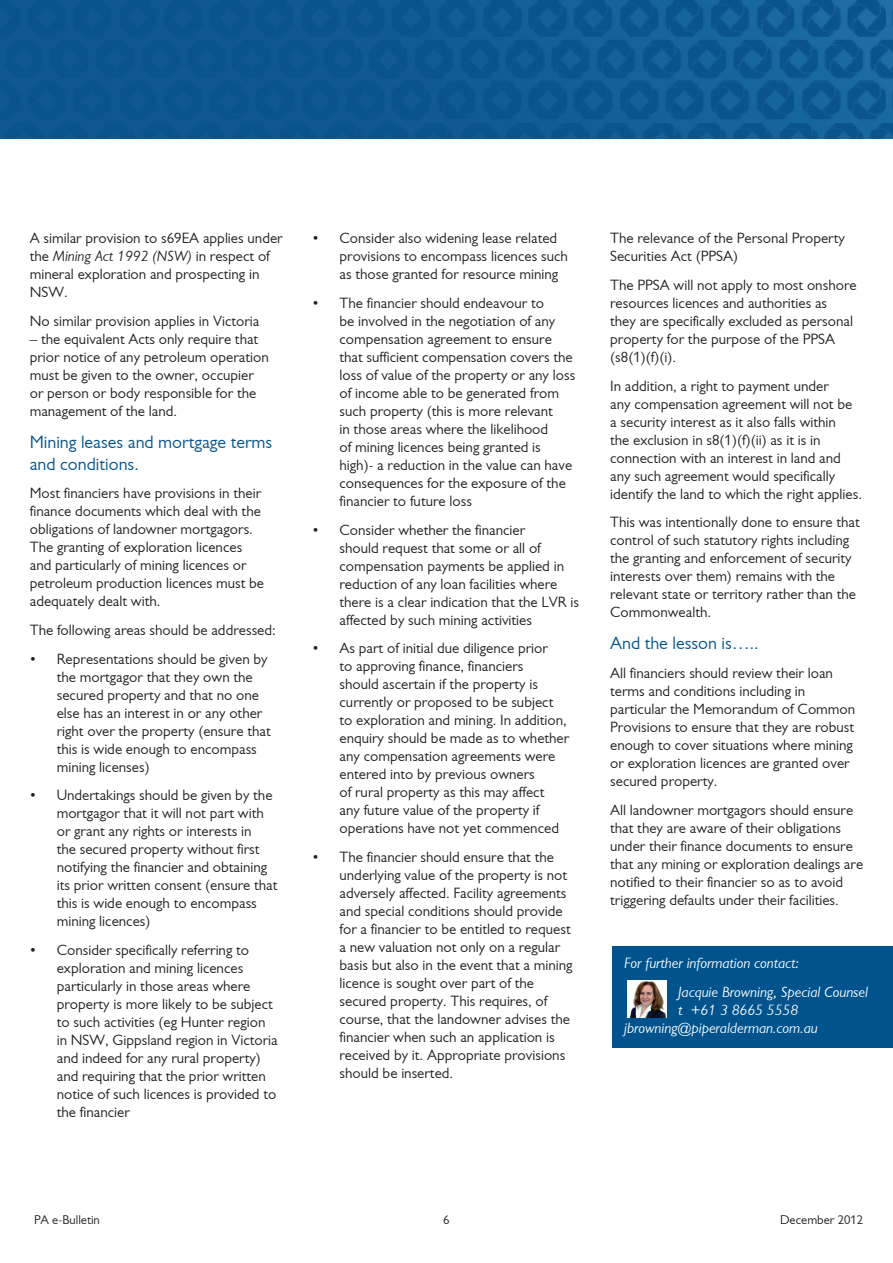
<style>
.page{position:relative;width:893px;height:1263px;background:#fff}
.page>*{position:absolute;margin:0;border:0;box-sizing:border-box;transform-origin:0 0}
.t1{font:18px/21.6px "Gill Alt One MT Book";color:#00538d}
.t2{font:15px/18px "Gill Alt One MT Book";color:#231f20}
.t3{font:italic 15px/29.2px "Gill Alt One MT Book";color:#fff}
.t4{font:12.75px "Gill Alt One MT Book";color:#231f20}
.s1{font-style:italic}
</style>
<div class="page">
<img style="left:0;top:0;width:893px;height:138px">
<div style="left:612px;top:946px;width:281px;height:102px;background:#00538d"></div>
<img style="left:628px;top:980px;width:38px;height:37px">
<p class="t2" style="left:30px;top:229px;width:254px">A similar provision to s69EA applies under the <span class="s1">Mining Act 1992 (NSW)</span> in respect of mineral exploration and prospecting in<br>NSW.</p>
<p class="t2" style="left:30px;top:312px;width:231px">No similar provision applies in Victoria</p>
<p class="t2" style="left:30px;top:330px;width:240px">– the equivalent Acts only require that prior notice of any petroleum operation must be given to the owner, occupier or person or body responsible for the management of the land.</p>
<p class="t1" style="left:30px;top:431px;width:244px">Mining leases and mortgage terms and conditions.</p>
<p class="t2" style="left:30px;top:484px;width:236px">Most financiers have provisions in their finance documents which deal with the obligations of landowner mortgagors.<br>The granting of exploration licences and particularly of mining licences or petroleum production licences must be adequately dealt with.</p>
<p class="t2" style="left:30px;top:621px;width:248px">The following areas should be addressed:</p>
<p class="t2" style="left:57px;top:650px;width:215px;text-indent:-27px">• Representations should be given by the mortgagor that they own the secured property and that no one else has an interest in or any other right over the property (ensure that this is wide enough to encompass mining licenses)</p>
<p class="t2" style="left:57px;top:786px;width:222px;text-indent:-27px">• Undertakings should be given by the mortgagor that it will not part with or grant any rights or interests in<br>the secured property without first notifying the financier and obtaining its prior written consent (ensure that this is wide enough to encompass mining licences)</p>
<p class="t2" style="left:57px;top:941px;width:222px;text-indent:-27px">• Consider specifically referring to exploration and mining licences particularly in those areas where property is more likely to be subject to such activities (eg Hunter region in NSW, Gippsland region in Victoria and indeed for any rural property) and requiring that the prior written notice of such licences is provided to the financier</p>
<p class="t2" style="left:340px;top:229px;width:230px;text-indent:-27px">• Consider also widening lease related provisions to encompass licences such as those granted for resource mining</p>
<p class="t2" style="left:340px;top:294px;width:237px;text-indent:-27px">• The financier should endeavour to<br>be involved in the negotiation of any compensation agreement to ensure that sufficient compensation covers the loss of value of the property or any loss of income able to be generated from such property (this is more relevant<br>in those areas where the likelihood<br>of mining licences being granted is high)- a reduction in the value can have consequences for the exposure of the financier to future loss</p>
<p class="t2" style="left:340px;top:520px;width:241px;text-indent:-27px">• Consider whether the financier<br>should request that some or all of compensation payments be applied in reduction of any loan facilities where there is a clear indication that the LVR is affected by such mining activities</p>
<p class="t2" style="left:340px;top:639px;width:231px;text-indent:-27px">• As part of initial due diligence prior<br>to approving finance, financiers<br>should ascertain if the property is currently or proposed to be subject to exploration and mining. In addition, enquiry should be made as to whether any compensation agreements were entered into by previous owners<br>of rural property as this may affect<br>any future value of the property if operations have not yet commenced</p>
<p class="t2" style="left:340px;top:848px;width:235px;text-indent:-27px">• The financier should ensure that the underlying value of the property is not adversely affected. Facility agreements and special conditions should provide for a financier to be entitled to request a new valuation not only on a regular basis but also in the event that a mining licence is sought over part of the secured property. This requires, of course, that the landowner advises the financier when such an application is received by it. Appropriate provisions should be inserted.</p>
<p class="t2" style="left:610px;top:229px;width:236px">The relevance of the Personal Property<br>Securities Act (PPSA)</p>
<p class="t2" style="left:610px;top:276px;width:248px">The PPSA will not apply to most onshore resources licences and authorities as they are specifically excluded as personal property for the purpose of the PPSA (s8(1)(f)(i).</p>
<p class="t2" style="left:610px;top:376px;width:253px">In addition, a right to payment under<br>any compensation agreement will not be a security interest as it also falls within<br>the exclusion in s8(1)(f)(ii) as it is in connection with an interest in land and any such agreement would specifically identify the land to which the right applies.</p>
<p class="t2" style="left:610px;top:513px;width:251px">This was intentionally done to ensure that control of such statutory rights including the granting and enforcement of security interests over them) remains with the relevant state or territory rather than the Commonwealth.</p>
<p class="t1" style="left:610px;top:632px;width:150px">And the lesson is…..</p>
<p class="t2" style="left:610px;top:664px;width:246px">All financiers should review their loan terms and conditions including in particular the Memorandum of Common Provisions to ensure that they are robust enough to cover situations where mining or exploration licences are granted over secured property.</p>
<p class="t2" style="left:610px;top:801px;width:254px">All landowner mortgagors should ensure that they are aware of their obligations under their finance documents to ensure that any mining or exploration dealings are notified to their financier so as to avoid triggering defaults under their facilities.</p>
<p class="t3" style="left:678px;top:948px;width:191px;text-indent:-54px">For further information contact:<br>Jacquie Browning, Special Counsel</p>
<p class="t3" style="left:624px;top:1001px;width:195px;line-height:18px;text-indent:54px">t +61 3 8665 5558 jbrowning@piperalderman.com.au</p>
<p class="t4" style="left:34px;top:1212px;width:67px">PA e-Bulletin</p>
<p class="t4" style="left:443px;top:1212px;width:8px">6</p>
<p class="t4" style="left:780px;top:1212px;width:85px">December 2012</p>
</div>
